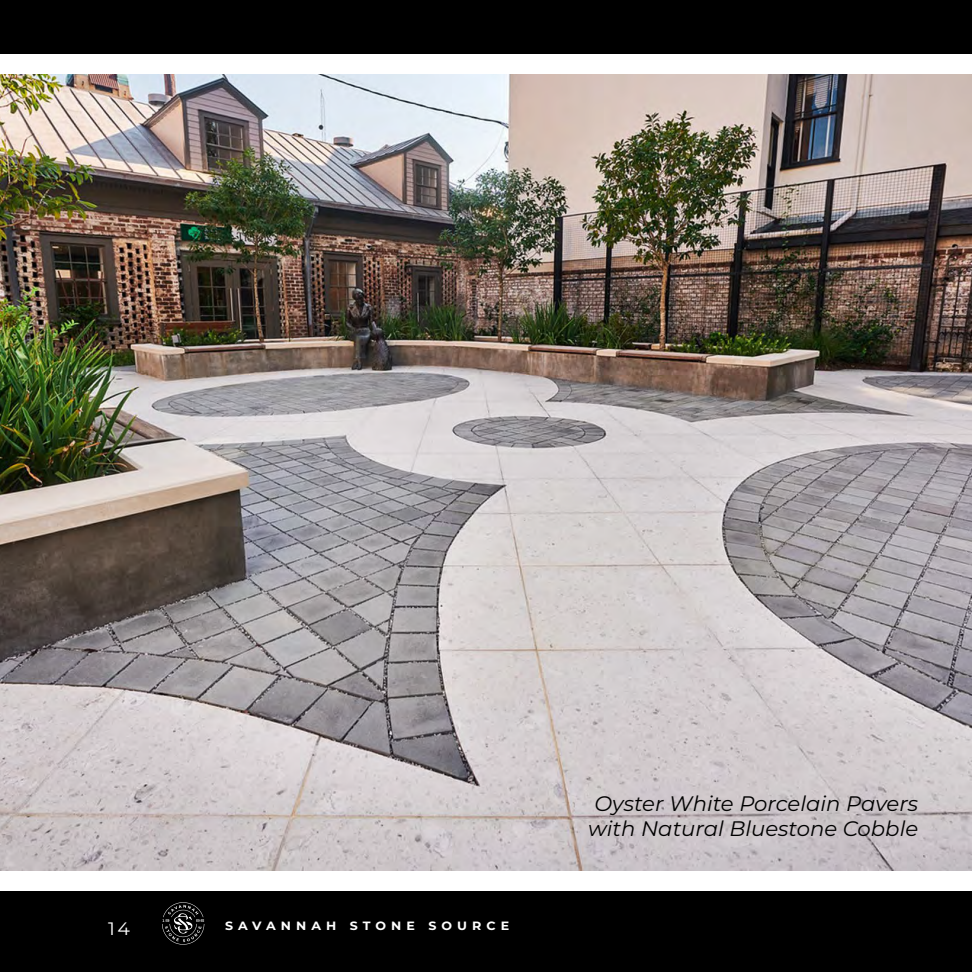
<style>
.page{position:relative;width:972px;height:972px;background:#fff}
.page>*{position:absolute;margin:0;border:0;box-sizing:border-box;transform-origin:0 0}
.t1{font:italic 21px/25.2px "Montserrat";color:#000;text-align:center}
.t2{font:18px "Montserrat";color:#fff;scale:1.05 1}
.t3{font:700 12px "Montserrat";letter-spacing:.4em;color:#fff;scale:1.05 1}
</style>
<div class="page">
<div style="left:0;top:891px;width:972px;height:81px;background:#000"></div>
<div style="left:0;top:0;width:972px;height:54px;background:#000"></div>
<svg style="left:162px;top:902px;width:42px;height:43px"></svg>
<img style="left:0;top:74px;width:972px;height:797px">
<p class="t2" style="left:108px;top:917px;width:23px">14</p>
<p class="t3" style="left:225px;top:917px;width:272px">SAVANNAH STONE SOURCE</p>
<p class="t1" style="left:588px;top:790px;width:332px">Oyster White Porcelain Pavers with Natural Bluestone Cobble</p>
</div>
